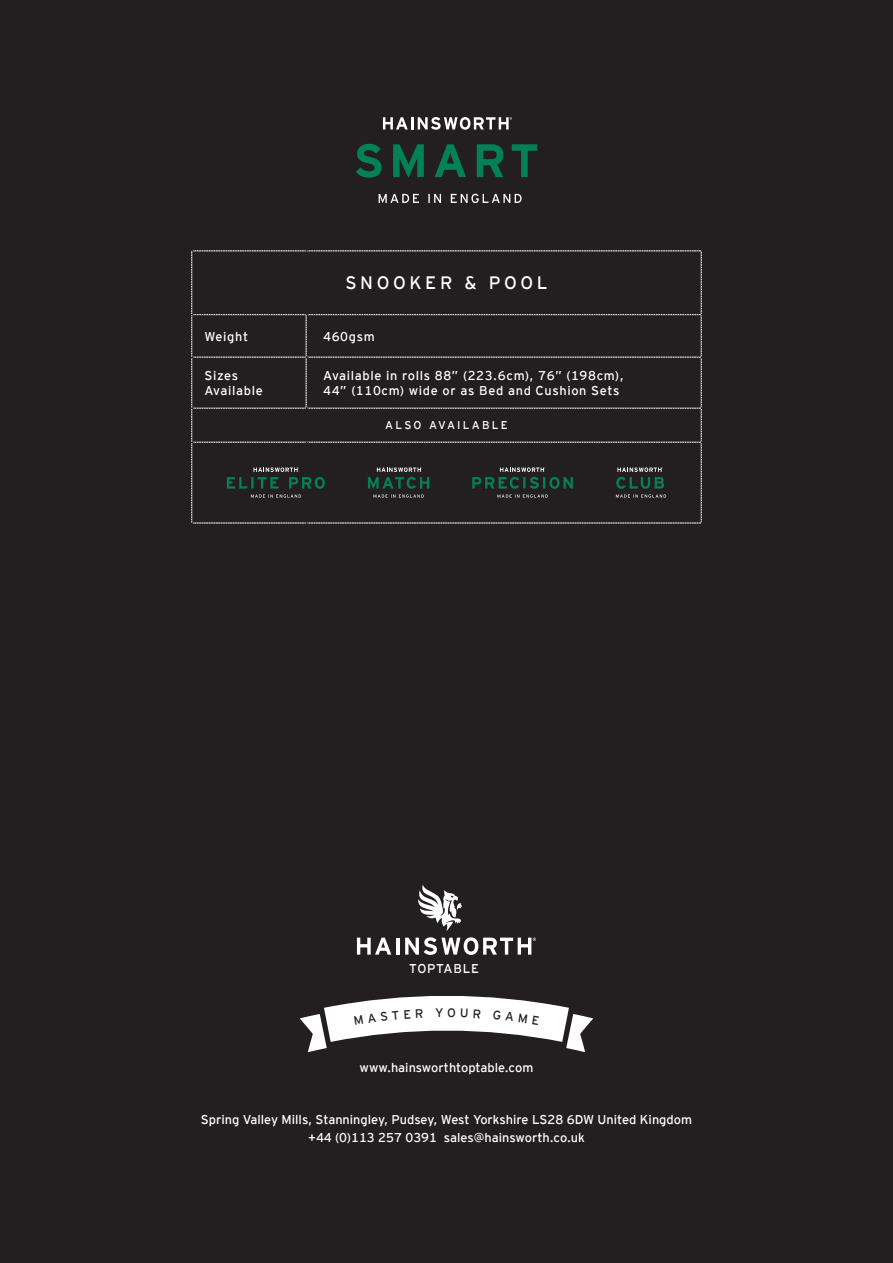
<style>
.page{position:relative;width:893px;height:1263px;background:#231f20}
.page>*{position:absolute;margin:0;border:0;box-sizing:border-box;transform-origin:0 0}
.t1{font:18px "Interstate Mono";color:#fff}
.t2{font:12.75px/15.3px "Interstate Mono";letter-spacing:.05em;color:#fff}
.t3{font:12.75px/18px "Interstate Mono";color:#fff;text-align:center}
.t4{font:11.25px "Interstate Mono";letter-spacing:.2em;color:#fff}
</style>
<div class="page">
<svg style="left:418px;top:884px;width:44px;height:47px"></svg>
<svg style="left:357px;top:938px;width:34px;height:17px"></svg>
<hr style="left:396px;top:938px;width:3px;height:17px;background:#fff">
<svg style="left:405px;top:937px;width:131px;height:18px"></svg>
<svg style="left:191px;top:250px;width:511px;height:274px"></svg>
<svg style="left:379px;top:194px;width:143px;height:9px"></svg>
<svg style="left:356px;top:144px;width:181px;height:34px"></svg>
<svg style="left:383px;top:117px;width:129px;height:13px"></svg>
<svg style="left:300px;top:996px;width:293px;height:56px"></svg>
<h1 class="t1" style="left:345px;top:273px;width:16px">SNOOKER</h1>
<h1 class="t1" style="left:465px;top:273px;width:55px">&amp; POOL</h1>
<p class="t2" style="left:204px;top:328px;width:45px">WEIGHT</p>
<p class="t2" style="left:323px;top:328px;width:53px">460GSM</p>
<p class="t2" style="left:204px;top:367px;width:60px">SIZES<br>AVAILABLE</p>
<p class="t2" style="left:323px;top:367px;width:302px">AVAILABLE IN ROLLS 88” (223.6CM), 76” (198CM),<br>44” (110CM) WIDE OR AS BED AND CUSHION SETS</p>
<p class="t4" style="left:385px;top:419px;width:124px">ALSO AVAILABLE</p>
<p class="t2" style="left:409px;top:960px;width:37px">TO PTABLE</p>
<p class="t2" style="left:360px;top:1060px;width:175px">WWW.HAINSWORTHTOPTABLE.COM</p>
<p class="t3" style="left:201px;top:1110px;width:493px">SPRING VALLEY M ILLS, STANNINGLEY, PUDSEY, WEST YORKSHIRE LS28 6DW U NITED KINGDOM +44 (0)113 257 0391 SALES@HAINSWORTH.CO.UK</p>
</div>
